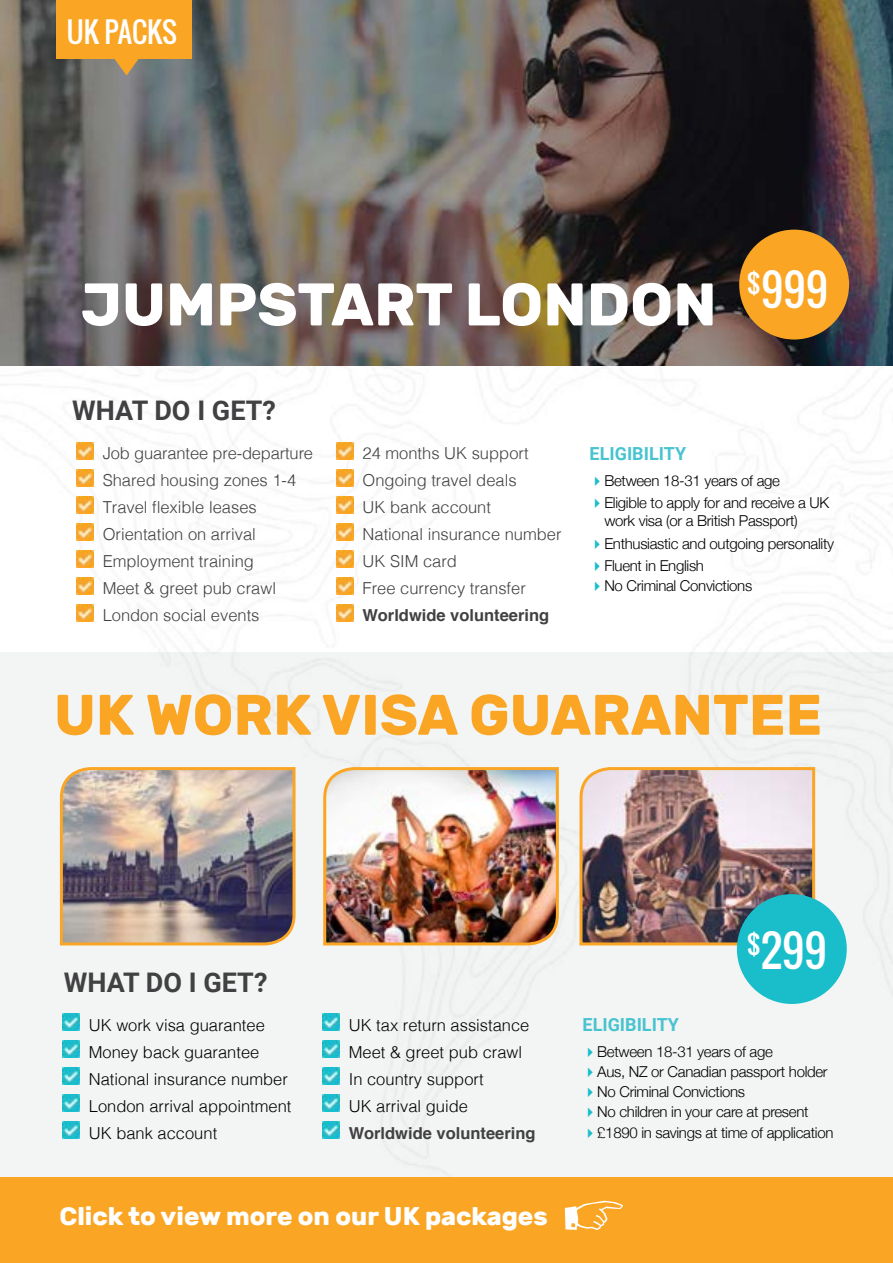
<style>
.page{position:relative;width:893px;height:1263px;background:#fff}
.page>*{position:absolute;margin:0;border:0;box-sizing:border-box;transform-origin:0 0}
.t1{font:66px "FF Dingbests";color:#fff}
.t2{font:700 60px "Rubik";color:#fff}
.t3{font:700 57px "Rubik";color:#faa624}
.t4{font:42.3px "Oswald";color:#fff}
.t5{font:27.75px "Oswald";color:#fff}
.t6{font:700 27px "Roboto";color:#414042}
.t7{font:700 25.5px "Rubik";color:#fff}
.t8{font:700 18px "Roboto";color:#48c3d0}
.t9{font:300 16.5px/27px "Helvetica";color:#414042}
.t10{font:300 16.5px/27px "Helvetica";color:#000}
.t11{font:700 16.5px "Helvetica";color:#414042}
.t12{font:300 15px/18px "Helvetica Neue";letter-spacing:-.02em;color:#000}
.s1{color:#1abecb}
</style>
<div class="page">
<img style="left:0;top:366px;width:893px;height:812px">
<img style="left:0;top:0;width:893px;height:366px">
<div style="left:56px;top:0;width:135px;height:58px;background:#faa624"></div>
<svg style="left:94px;top:58px;width:66px;height:17px"></svg>
<img style="left:77px;top:442px;width:17px;height:17px">
<img style="left:77px;top:469px;width:17px;height:17px">
<img style="left:77px;top:496px;width:17px;height:17px">
<img style="left:77px;top:523px;width:17px;height:17px">
<img style="left:77px;top:550px;width:17px;height:17px">
<img style="left:77px;top:577px;width:17px;height:17px">
<img style="left:77px;top:604px;width:17px;height:17px">
<img style="left:336px;top:442px;width:17px;height:17px">
<img style="left:336px;top:469px;width:17px;height:17px">
<img style="left:336px;top:496px;width:17px;height:17px">
<img style="left:336px;top:523px;width:17px;height:17px">
<img style="left:336px;top:550px;width:17px;height:17px">
<img style="left:336px;top:577px;width:17px;height:17px">
<img style="left:336px;top:604px;width:17px;height:17px">
<div style="left:0;top:1178px;width:893px;height:85px;background:#faa624"></div>
<img style="left:322px;top:765px;width:238px;height:182px">
<img style="left:578px;top:765px;width:239px;height:182px">
<img style="left:58px;top:765px;width:239px;height:182px">
<img style="left:63px;top:1014px;width:17px;height:17px">
<img style="left:63px;top:1041px;width:17px;height:17px">
<img style="left:63px;top:1068px;width:17px;height:17px">
<img style="left:63px;top:1095px;width:17px;height:17px">
<img style="left:63px;top:1122px;width:17px;height:17px">
<img style="left:323px;top:1014px;width:17px;height:17px">
<img style="left:323px;top:1041px;width:17px;height:17px">
<img style="left:323px;top:1068px;width:17px;height:17px">
<img style="left:323px;top:1095px;width:17px;height:17px">
<img style="left:323px;top:1122px;width:17px;height:17px">
<div style="left:737px;top:894px;width:110px;height:110px;background:#1abecb;border-radius:50%"></div>
<div style="left:739px;top:230px;width:110px;height:109px;background:#faa624;border-radius:50%"></div>
<h3 class="t5" style="left:67px;top:12px;width:112px">UK PACKS</h3>
<h2 class="t2" style="left:81px;top:269px;width:637px">JUMPSTART LONDON</h2>
<h3 class="t6" style="left:72px;top:391px;width:205px">WHAT DO I GET?</h3>
<h3 class="t4" style="left:747px;top:258px;width:83px"><sup>$</sup>999</h3>
<p class="t9" style="left:103px;top:439px;width:212px">Job guarantee pre-departure<br>Shared housing zones 1-4<br>Travel flexible leases<br>Orientation on arrival<br>Employment training<br>Meet &amp; greet pub crawl<br>London social events</p>
<p class="t9" style="left:363px;top:439px;width:200px">24 months UK support<br>Ongoing travel deals<br>UK bank account<br>National insurance number<br>UK SIM card<br>Free currency transfer</p>
<p class="t11" style="left:363px;top:602px;width:188px">Worldwide volunteering</p>
<p class="t8" style="left:590px;top:441px;width:98px">ELIGIBILITY</p>
<p class="t12" style="left:590px;top:471px;width:192px"><span class="s1">✔</span>Between 18-31 years of age</p>
<p class="t12" style="left:604px;top:493px;width:226px;text-indent:-15px"><span class="s1">✔</span>Eligible to apply for and receive a UK work visa (or a British Passport)</p>
<p class="t12" style="left:590px;top:533px;width:246px"><span class="s1">✔</span>Enthusiastic and outgoing personality</p>
<p class="t12" style="left:590px;top:555px;width:116px"><span class="s1">✔</span>Fluent in English</p>
<p class="t12" style="left:590px;top:576px;width:164px"><span class="s1">✔</span>No Criminal Convictions</p>
<h3 class="t3" style="left:54px;top:681px;width:770px">UK WORK VISA GUARANTEE</h3>
<h3 class="t6" style="left:64px;top:963px;width:205px">WHAT DO I GET?</h3>
<p class="t10" style="left:89px;top:1010px;width:204px">UK work visa guarantee<br>Money back guarantee<br>National insurance number<br>London arrival appointment<br>UK bank account</p>
<p class="t10" style="left:349px;top:1010px;width:182px">UK tax return assistance<br>Meet &amp; greet pub crawl<br>In country support<br>UK arrival guide</p>
<p class="t11" style="left:349px;top:1119px;width:188px">Worldwide volunteering</p>
<h3 class="t4" style="left:747px;top:919px;width:82px"><sup>$</sup>299</h3>
<p class="t8" style="left:583px;top:1011px;width:98px">ELIGIBILITY</p>
<p class="t12" style="left:583px;top:1042px;width:192px"><span class="s1">✔</span>Between 18-31 years of age</p>
<p class="t12" style="left:583px;top:1062px;width:247px"><span class="s1">✔</span>Aus, NZ or Canadian passport holder</p>
<p class="t12" style="left:583px;top:1082px;width:164px"><span class="s1">✔</span>No Criminal Convictions</p>
<p class="t12" style="left:583px;top:1102px;width:227px"><span class="s1">✔</span>No children in your care at present</p>
<p class="t12" style="left:583px;top:1122px;width:252px"><span class="s1">✔</span>£1890 in savings at time of application</p>
<h3 class="t7" style="left:60px;top:1201px;width:490px">Click to view more on our UK packages</h3>
<h1 class="t1" style="left:560px;top:1179px;width:67px">[</h1>
</div>
